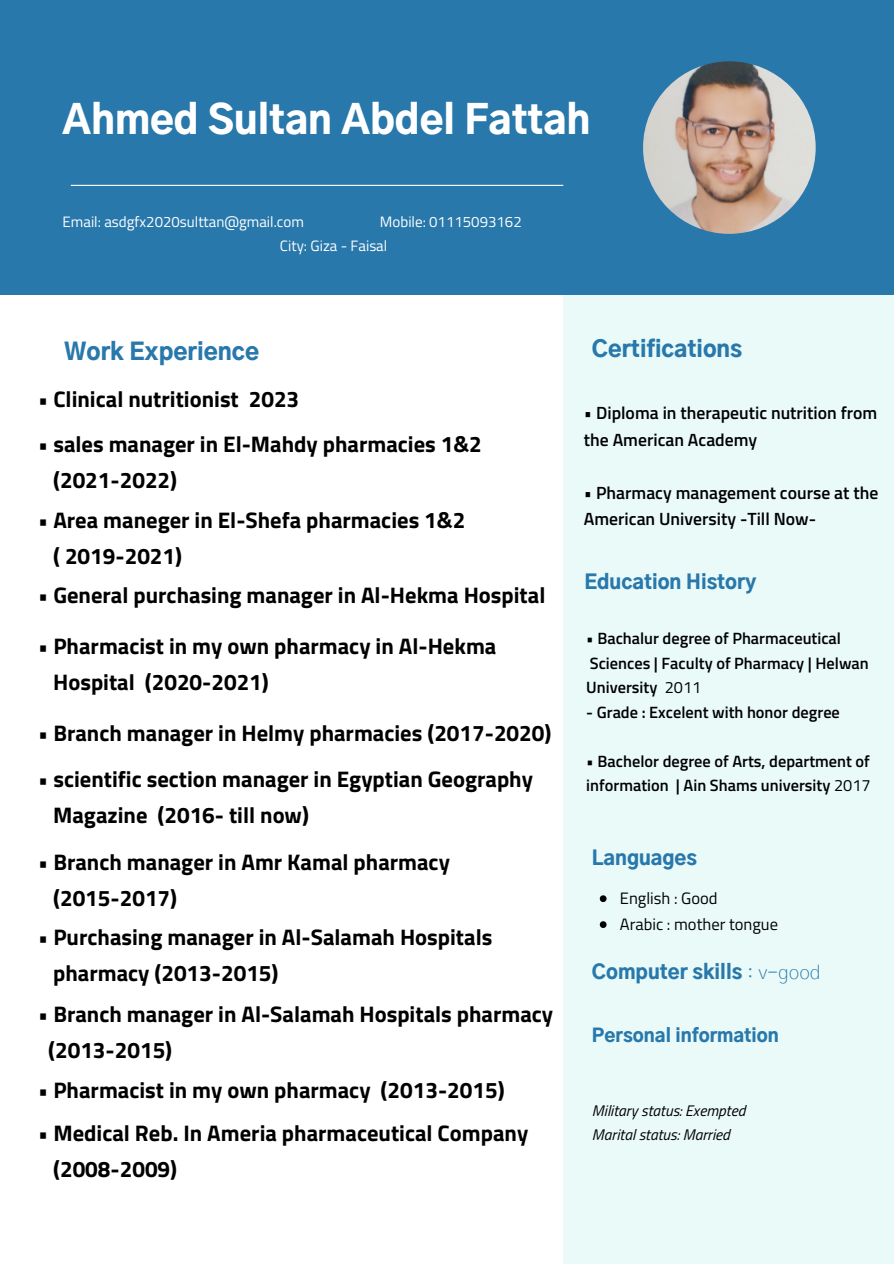
<style>
.page{position:relative;width:894px;height:1264px;background:#fff}
.page>*{position:absolute;margin:0;border:0;box-sizing:border-box;transform-origin:0 0}
.t1{font:900 39px "Gothic A1";color:#fff}
.t2{font:900 23.1px "Gothic A1";color:#2878ab}
.t3{font:700 22.5px "Titillium Web";color:#000}
.t4{font:900 22.35px "Gothic A1";color:#2878ab}
.t5{font:900 19.5px "Gothic A1";color:#2878ab}
.t6{font:900 18.15px "Gothic A1";color:#2878ab}
.t7{font:600 17.7px/26.5px "Titillium Web";color:#000}
.t8{font:16.5px "Titillium Web";color:#000}
.t9{font:600 16.35px/24.5px "Titillium Web";color:#000}
.t10{font:italic 15.3px "Titillium Web";color:#000}
.t11{font:15px "Titillium Web";color:#fff}
.s1{font-weight:400}
.s2{font-weight:200}
</style>
<div class="page">
<div style="left:563px;top:292px;width:330px;height:971px;background:#e9faf9"></div>
<div style="left:0;top:0;width:893px;height:295px;background:#2878ab"></div>
<hr style="left:71px;top:185px;width:492px;height:1px;background:#fff">
<img style="left:643px;top:61px;width:172px;height:173px;border-radius:50%">
<svg style="left:599px;top:895px;width:7px;height:7px"></svg>
<svg style="left:599px;top:921px;width:7px;height:7px"></svg>
<p class="t1" style="left:63px;top:103px;width:529px">Ahmed Sultan Abdel Fattah</p>
<p class="t11" style="left:63px;top:210px;width:243px">Email: asdgfx2020sulttan@gmail.com</p>
<p class="t11" style="left:380px;top:210px;width:143px">Mobile: 01115093162</p>
<p class="t11" style="left:280px;top:234px;width:109px">City: Giza - Faisal</p>
<p class="t2" style="left:64px;top:342px;width:196px">Work Experience</p>
<p class="t3" style="left:38px;top:382px;width:262px">• Clinical nutritionist 2023</p>
<p class="t3" style="left:38px;top:427px;width:445px">• sales manager in El-Mahdy pharmacies 1&amp;2</p>
<p class="t3" style="left:53px;top:463px;width:125px">(2021-2022)</p>
<p class="t3" style="left:38px;top:502px;width:428px">• Area maneger in El-Shefa pharmacies 1&amp;2</p>
<p class="t3" style="left:53px;top:538px;width:130px">( 2019-2021)</p>
<p class="t3" style="left:38px;top:578px;width:508px">• General purchasing manager in Al-Hekma Hospital</p>
<p class="t3" style="left:38px;top:628px;width:459px">• Pharmacist in my own pharmacy in Al-Hekma</p>
<p class="t3" style="left:53px;top:664px;width:217px">Hospital (2020-2021)</p>
<p class="t3" style="left:38px;top:715px;width:514px">• Branch manager in Helmy pharmacies (2017-2020)</p>
<p class="t3" style="left:38px;top:761px;width:496px">• scientific section manager in Egyptian Geography</p>
<p class="t3" style="left:53px;top:797px;width:257px">Magazine (2016- till now)</p>
<p class="t3" style="left:38px;top:844px;width:413px">• Branch manager in Amr Kamal pharmacy</p>
<p class="t3" style="left:53px;top:880px;width:125px">(2015-2017)</p>
<p class="t3" style="left:38px;top:919px;width:455px">• Purchasing manager in Al-Salamah Hospitals</p>
<p class="t3" style="left:53px;top:955px;width:227px">pharmacy (2013-2015)</p>
<p class="t3" style="left:38px;top:996px;width:516px">• Branch manager in Al-Salamah Hospitals pharmacy</p>
<p class="t3" style="left:48px;top:1032px;width:125px">(2013-2015)</p>
<p class="t3" style="left:38px;top:1072px;width:467px">• Pharmacist in my own pharmacy (2013-2015)</p>
<p class="t3" style="left:38px;top:1115px;width:491px">• Medical Reb. In Ameria pharmaceutical Company</p>
<p class="t3" style="left:53px;top:1151px;width:125px">(2008-2009)</p>
<p class="t4" style="left:591px;top:339px;width:152px">Certifications</p>
<p class="t7" style="left:583px;top:399px;width:295px"><span class="s1">•</span> Diploma in therapeutic nutrition from</p>
<p class="t7" style="left:583px;top:426px;width:175px">the American Academy</p>
<p class="t7" style="left:583px;top:479px;width:296px"><span class="s1">•</span> Pharmacy management course at the<br>American University -Till Now-</p>
<p class="t5" style="left:584px;top:573px;width:174px">Education History</p>
<p class="t9" style="left:586px;top:625px;width:256px">• Bachalur degree of Pharmaceutical</p>
<p class="t9" style="left:586px;top:650px;width:284px">Sciences | Faculty of Pharmacy | Helwan<br>University <span class="s1">2011</span></p>
<p class="t9" style="left:586px;top:699px;width:255px">- Grade : Excelent with honor degree</p>
<p class="t9" style="left:586px;top:748px;width:286px"><span class="s1">•</span> Bachelor degree of Arts, department of information | Ain Shams university <span class="s1">2017</span></p>
<p class="t5" style="left:591px;top:849px;width:107px">Languages</p>
<p class="t8" style="left:619px;top:885px;width:99px">English : Good</p>
<p class="t8" style="left:619px;top:911px;width:159px">Arabic : mother tongue</p>
<p class="t5" style="left:591px;top:963px;width:230px">Computer skills <span class="s2">: v-good</span></p>
<p class="t6" style="left:591px;top:1027px;width:188px">Personal information</p>
<p class="t10" style="left:591px;top:1098px;width:155px">Military status: Exempted</p>
<p class="t10" style="left:591px;top:1122px;width:139px">Marital status: Married</p>
</div>
